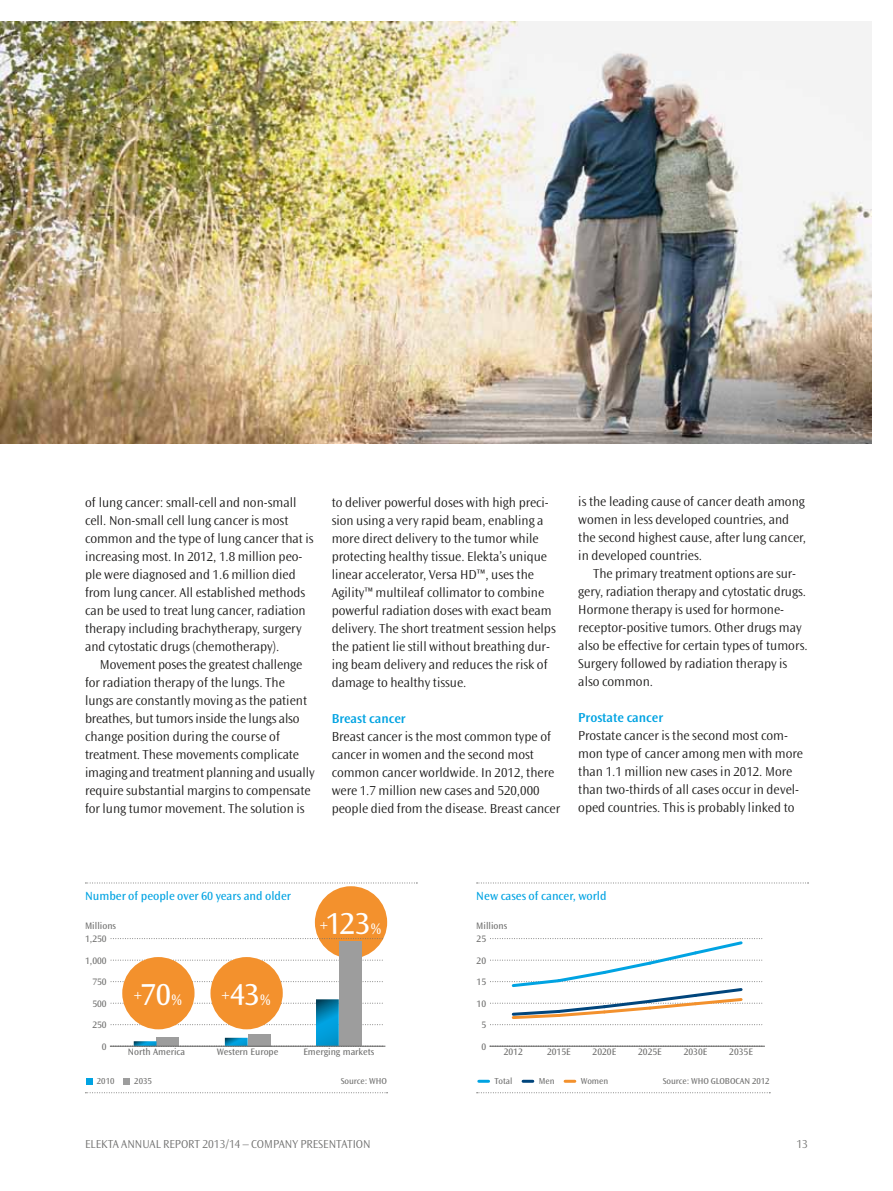
<style>
.page{position:relative;width:893px;height:1191px;background:#fff}
.page>*{position:absolute;margin:0;border:0;box-sizing:border-box;transform-origin:0 0}
.t1{font:15.75px "Ocean Sans Std";color:#fff}
.t2{font:300 13.5px/18px "Ocean Sans Std";color:#1c1b1a}
.t3{font:600 13.5px "Ocean Sans Std";color:#00a3e2}
.t4{font:13.5px "Ocean Sans Std";color:#fff}
.t5{font:12.3px "Ocean Sans Std";color:#00a3e2}
.t6{font:300 12px "Ocean Sans Std";color:#70706f}
.t7{font:9.75px "Ocean Sans Std";color:#70706f}
.t8{font:9px "Ocean Sans Std";color:#70706f}
</style>
<div class="page">
<img style="left:0;top:21px;width:872px;height:422px">
<svg style="left:477px;top:882px;width:331px;height:1px"></svg>
<svg style="left:477px;top:1092px;width:293px;height:1px"></svg>
<svg style="left:479px;top:1079px;width:10px;height:3px"></svg>
<svg style="left:523px;top:1079px;width:10px;height:3px"></svg>
<svg style="left:565px;top:1079px;width:10px;height:3px"></svg>
<svg style="left:490px;top:938px;width:273px;height:87px"></svg>
<hr style="left:489px;top:1045px;width:276px;height:1px;background:#70706f">
<div style="left:315px;top:886px;width:72px;height:72px;background:#f3912d;border-radius:50%"></div>
<svg style="left:85px;top:882px;width:332px;height:1px"></svg>
<svg style="left:85px;top:1092px;width:303px;height:1px"></svg>
<svg style="left:86px;top:1078px;width:6px;height:6px"></svg>
<svg style="left:124px;top:1078px;width:6px;height:6px"></svg>
<svg style="left:111px;top:959px;width:272px;height:1px"></svg>
<div style="left:339px;top:941px;width:23px;height:105px;background:#9d9d9d"></div>
<hr style="left:110px;top:1045px;width:275px;height:1px;background:#70706f">
<div style="left:122px;top:957px;width:73px;height:72px;background:#f3912d;border-radius:50%"></div>
<div style="left:210px;top:957px;width:73px;height:72px;background:#f3912d;border-radius:50%"></div>
<svg style="left:111px;top:912px;width:273px;height:27px"></svg>
<svg style="left:111px;top:981px;width:273px;height:65px"></svg>
<p class="t2" style="left:85px;top:493px;width:230px">of lung cancer: small-cell and non-small cell. Non-small cell lung cancer is most common and the type of lung cancer that is increasing most. In 2012, 1.8 million peo&shy;ple were diagnosed and 1.6 million died from lung cancer. All established methods can be used to treat lung cancer, radiation therapy including brachytherapy, surgery and cytostatic drugs (chemotherapy).</p>
<p class="t2" style="left:85px;top:655px;width:231px;text-indent:15px">M ovement poses the greatest challenge for radiation therapy of the lungs. The lungs are constantly moving as the patient breathes, but tumors inside the lungs also change position during the course of treatment. These movements complicate imaging and treatment planning and usually require substantial margins to compensate for lung tumor movement. The solution is</p>
<p class="t2" style="left:332px;top:493px;width:226px">to deliver powerful doses with high preci&shy;sion using a very rapid beam, enabling a more direct delivery to the tumor while protecting healthy tissue. Elekta’s unique linear accelerator, Versa HD™, uses the Agility™ multileaf collimator to combine powerful radiation doses with exact beam delivery. The short treatment session helps the patient lie still without breathing dur&shy;ing beam delivery and reduces the risk of damage to healthy tissue.</p>
<p class="t3" style="left:332px;top:710px;width:76px">Breast cancer</p>
<p class="t2" style="left:332px;top:727px;width:230px">Breast cancer is the most common type of cancer in women and the second most common cancer worldwide. In 2012, there were 1.7 million new cases and 520,000 people died from the disease. Breast cancer</p>
<p class="t2" style="left:578px;top:493px;width:229px">is the leading cause of cancer death among women in less developed countries, and the second highest cause, after lung cancer, in developed countries.</p>
<p class="t2" style="left:578px;top:565px;width:231px;text-indent:15px">The primary treatment options are sur&shy;gery, radiation therapy and cytostatic drugs.<br>Hormone therapy is used for hormone&shy;receptor-positive tumors. Other drugs may also be effective for certain types of tumors.<br>Surgery followed by radiation therapy is also common.</p>
<p class="t3" style="left:578px;top:710px;width:86px">Prostate cancer</p>
<p class="t2" style="left:578px;top:727px;width:226px">Prostate cancer is the second most com&shy;mon type of cancer among men with more than 1.1 million new cases in 2012. More than two-thirds of all cases occur in devel&shy;oped countries. This is probably linked to</p>
<p class="t5" style="left:85px;top:889px;width:207px">Number of people over 60 years and older</p>
<p class="t5" style="left:476px;top:889px;width:132px">New cases of cancer, world</p>
<p class="t7" style="left:85px;top:920px;width:33px">Millions</p>
<p class="t4" style="left:319px;top:917px;width:11px">+</p>
<p class="t1" style="left:371px;top:919px;width:12px">%</p>
<p class="t7" style="left:476px;top:920px;width:33px">Millions</p>
<p class="t7" style="left:85px;top:933px;width:23px">1,250</p>
<p class="t7" style="left:477px;top:933px;width:11px">25</p>
<p class="t7" style="left:85px;top:955px;width:23px">1,000</p>
<p class="t7" style="left:477px;top:955px;width:11px">20</p>
<p class="t7" style="left:92px;top:976px;width:16px">750</p>
<p class="t7" style="left:477px;top:976px;width:11px">15</p>
<p class="t7" style="left:92px;top:998px;width:16px">500</p>
<p class="t4" style="left:133px;top:988px;width:11px">+</p>
<p class="t1" style="left:172px;top:990px;width:12px">%</p>
<p class="t4" style="left:221px;top:988px;width:11px">+</p>
<p class="t1" style="left:260px;top:990px;width:12px">%</p>
<p class="t7" style="left:477px;top:998px;width:11px">10</p>
<p class="t7" style="left:92px;top:1019px;width:16px">250</p>
<p class="t7" style="left:481px;top:1019px;width:6px">5</p>
<p class="t7" style="left:102px;top:1041px;width:6px">0</p>
<p class="t7" style="left:128px;top:1046px;width:59px">North America</p>
<p class="t7" style="left:217px;top:1046px;width:63px">Western Europe</p>
<p class="t7" style="left:303px;top:1046px;width:72px">Emerging markets</p>
<p class="t7" style="left:481px;top:1041px;width:6px">0</p>
<p class="t7" style="left:504px;top:1046px;width:21px">2012</p>
<p class="t7" style="left:547px;top:1046px;width:25px">2015E</p>
<p class="t7" style="left:593px;top:1046px;width:25px">2020E</p>
<p class="t7" style="left:638px;top:1046px;width:25px">2025E</p>
<p class="t7" style="left:684px;top:1046px;width:25px">2030E</p>
<p class="t7" style="left:729px;top:1046px;width:25px">2035E</p>
<p class="t8" style="left:97px;top:1076px;width:19px">2010</p>
<p class="t8" style="left:134px;top:1076px;width:19px">2035</p>
<p class="t8" style="left:341px;top:1076px;width:48px">Source: WHO</p>
<p class="t8" style="left:495px;top:1076px;width:19px">Total</p>
<p class="t8" style="left:539px;top:1076px;width:17px">Men</p>
<p class="t8" style="left:581px;top:1076px;width:29px">Women</p>
<p class="t8" style="left:663px;top:1076px;width:108px">Source: WHO GLOBOCAN 2012</p>
<p class="t6" style="left:85px;top:1137px;width:222px">Elekta Annual Report 2013/14 – Company prese</p>
<p class="t6" style="left:329px;top:1137px;width:14px">ntati</p>
<p class="t6" style="left:356px;top:1137px;width:16px">on</p>
<p class="t6" style="left:796px;top:1137px;width:13px">13</p>
</div>
